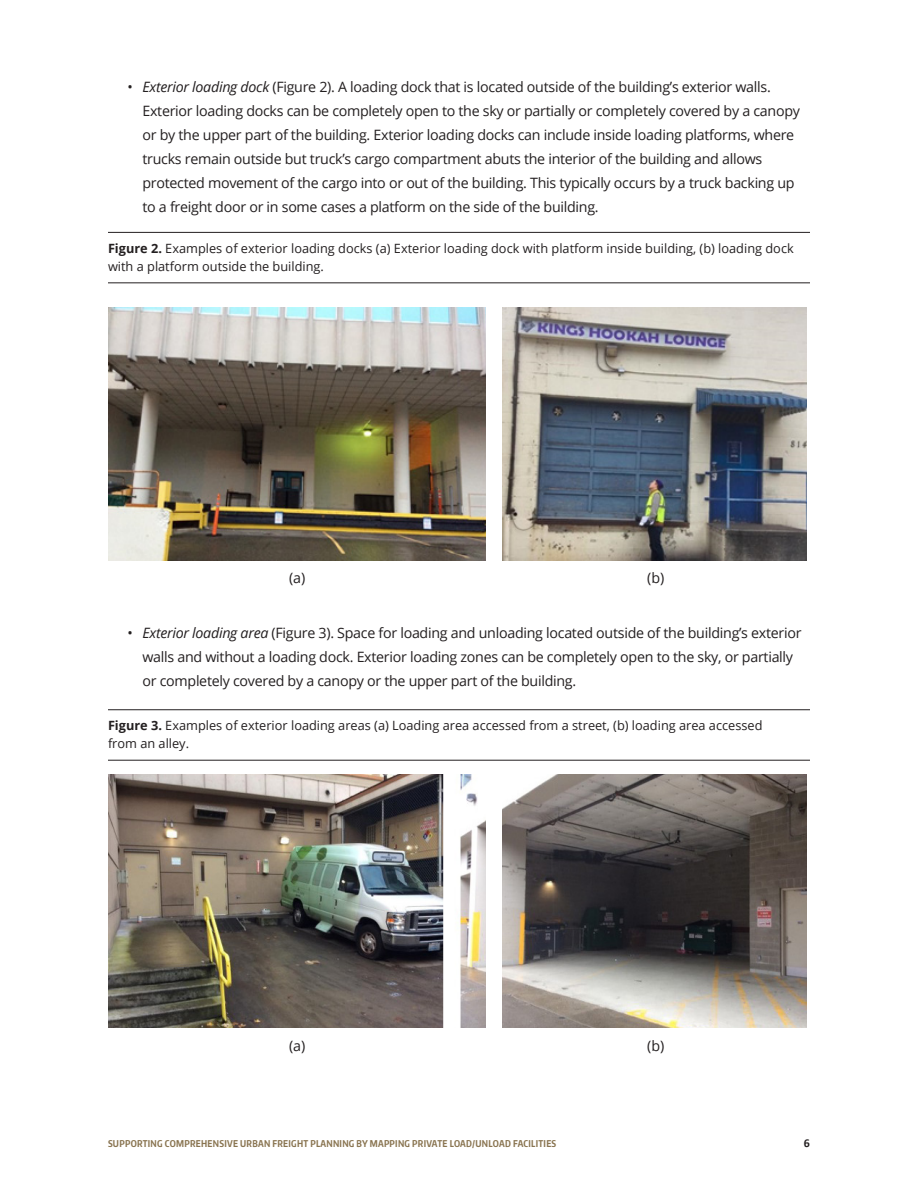
<style>
.page{position:relative;width:918px;height:1188px;background:#fff}
.page>*{position:absolute;margin:0;border:0;box-sizing:border-box;transform-origin:0 0}
.text{font:14.25px/24px "Open Sans";letter-spacing:-.02em;color:#231f20}
.Figures___Tables_hea{font:14.25px "Open Sans";color:#231f20}
.Figures___Tables_hea-2{font:12.75px/18px "Open Sans";color:#231f20}
.t1{font:700 12px "Calibri";color:#231f20}
.t2{font:700 9.3px "Encode Sans Compressed";letter-spacing:.03em;color:#897450}
.s1{font-style:italic}
.s2{font-weight:700}
</style>
<div class="page">
<hr style="left:108px;top:232px;width:702px;height:1px;background:#231f20">
<hr style="left:108px;top:283px;width:702px;height:1px;background:#231f20">
<img style="left:108px;top:307px;width:378px;height:253px">
<img style="left:502px;top:307px;width:305px;height:253px">
<hr style="left:108px;top:709px;width:702px;height:1px;background:#231f20">
<hr style="left:108px;top:760px;width:702px;height:1px;background:#231f20">
<img style="left:108px;top:774px;width:378px;height:253px">
<img style="left:502px;top:774px;width:305px;height:253px">
<p class="text" style="left:142px;top:74px;width:659px;text-indent:-15px">• <span class="s1">Exterior loading dock</span> (Figure 2). A loading dock that is located outside of the building’s exterior walls.<br>Exterior loading docks can be completely open to the sky or partially or completely covered by a canopy or by the upper part of the building. Exterior loading docks can include inside loading platforms, where trucks remain outside but truck’s cargo compartment abuts the interior of the building and allows protected movement of the cargo into or out of the building. This typically occurs by a truck backing up to a freight door or in some cases a platform on the side of the building.</p>
<p class="Figures___Tables_hea-2" style="left:108px;top:239px;width:687px"><span class="s2">Figure 2.</span> Examples of exterior loading docks (a) Exterior loading dock with platform inside building, (b) loading dock with a platform outside the building.</p>
<p class="Figures___Tables_hea" style="left:289px;top:568px;width:18px">(a)</p>
<p class="Figures___Tables_hea" style="left:647px;top:568px;width:19px">(b)</p>
<p class="text" style="left:142px;top:621px;width:661px;text-indent:-15px">• <span class="s1">Exterior loading area</span> (Figure 3). Space for loading and unloading located outside of the building’s exterior walls and without a loading dock. Exterior loading zones can be completely open to the sky, or partially or completely covered by a canopy or the upper part of the building.</p>
<p class="Figures___Tables_hea-2" style="left:108px;top:716px;width:656px"><span class="s2">Figure 3.</span> Examples of exterior loading areas (a) Loading area accessed from a street, (b) loading area accessed from an alley.</p>
<p class="Figures___Tables_hea" style="left:289px;top:1036px;width:18px">(a)</p>
<p class="Figures___Tables_hea" style="left:647px;top:1036px;width:19px">(b)</p>
<p class="t2" style="left:108px;top:1137px;width:450px">SUPPORTING COMPREHENSIVE URBAN FREIGHT PLANNING BY MAPPING PRIVATE LOAD/UNLOAD FACILITIES</p>
<p class="t1" style="left:804px;top:1135px;width:8px">6</p>
</div>
